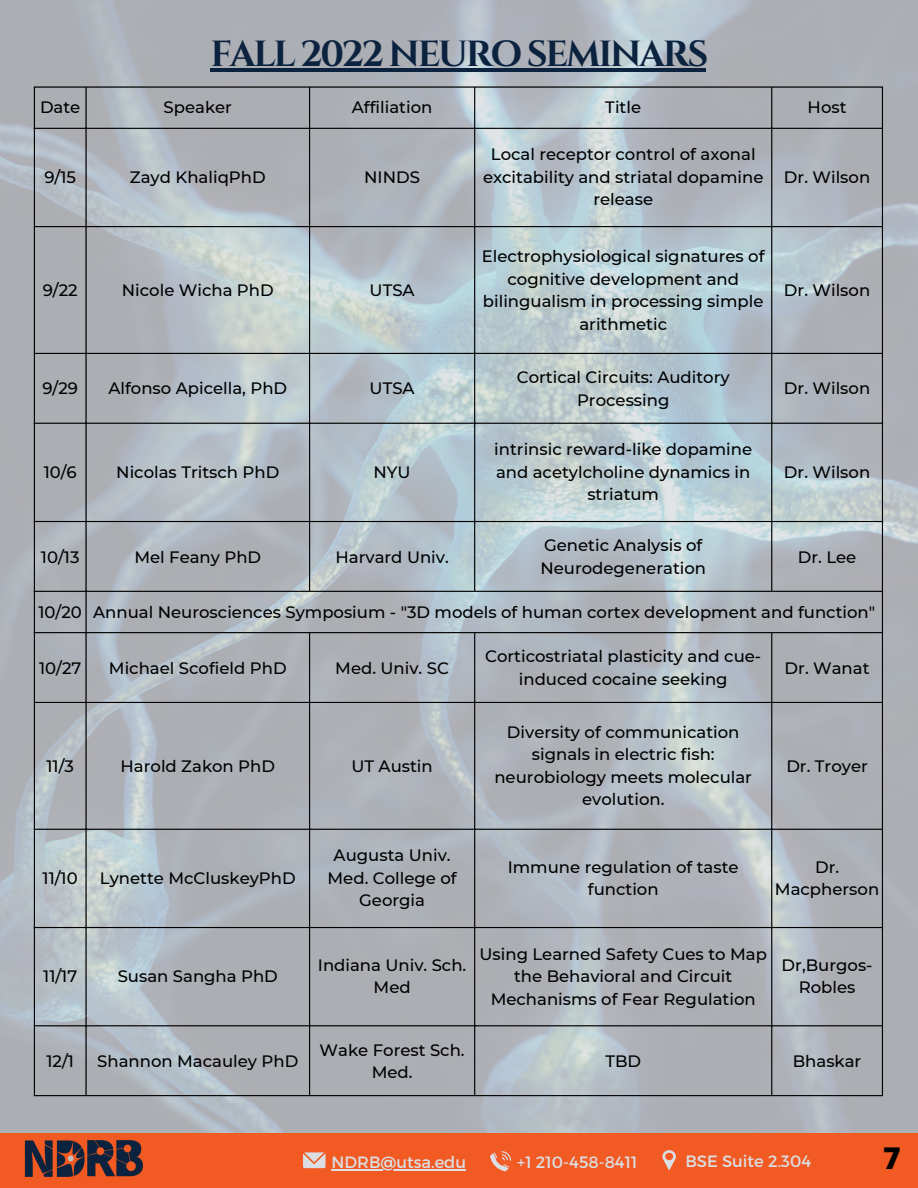
<style>
.page{position:relative;width:918px;height:1188px;background:#fff}
.page>*{position:absolute;margin:0;border:0;box-sizing:border-box;transform-origin:0 0}
.t1{font:700 36.3px "Cinzel";letter-spacing:-.065em;color:#0c2340}
.t2{font:800 30px "Open Sans";color:#000}
.t3{font:500 16.5px/22.5px "Montserrat";color:#000;text-align:center}
.t4{font:16.35px "Montserrat";color:#dbdee3}
</style>
<div class="page">
<img style="left:0;top:0;width:918px;height:1133px">
<hr style="left:211px;top:69px;width:495px;height:3px;background:#0c2340">
<hr style="left:34px;top:88px;width:1px;height:1007px;background:#000">
<hr style="left:85px;top:88px;width:2px;height:1007px;background:#000">
<hr style="left:309px;top:88px;width:1px;height:503px;background:#000">
<hr style="left:309px;top:633px;width:1px;height:462px;background:#000">
<hr style="left:474px;top:88px;width:1px;height:503px;background:#000">
<hr style="left:474px;top:633px;width:1px;height:462px;background:#000">
<hr style="left:771px;top:88px;width:1px;height:503px;background:#000">
<hr style="left:771px;top:633px;width:1px;height:462px;background:#000">
<hr style="left:882px;top:88px;width:1px;height:1007px;background:#000">
<hr style="left:34px;top:86px;width:849px;height:2px;background:#000">
<hr style="left:34px;top:128px;width:849px;height:1px;background:#000">
<hr style="left:34px;top:226px;width:849px;height:1px;background:#000">
<hr style="left:34px;top:353px;width:849px;height:1px;background:#000">
<hr style="left:34px;top:423px;width:849px;height:1px;background:#000">
<hr style="left:34px;top:521px;width:849px;height:1px;background:#000">
<hr style="left:34px;top:591px;width:849px;height:1px;background:#000">
<hr style="left:34px;top:632px;width:849px;height:1px;background:#000">
<hr style="left:34px;top:702px;width:849px;height:1px;background:#000">
<hr style="left:34px;top:829px;width:849px;height:1px;background:#000">
<hr style="left:34px;top:927px;width:849px;height:1px;background:#000">
<hr style="left:34px;top:1025px;width:849px;height:1px;background:#000">
<hr style="left:34px;top:1095px;width:849px;height:1px;background:#000">
<div style="left:0;top:1133px;width:918px;height:55px;background:#f15a22"></div>
<svg style="left:662px;top:1150px;width:14px;height:20px"></svg>
<svg style="left:303px;top:1152px;width:23px;height:16px"></svg>
<hr style="left:332px;top:1169px;width:134px;height:2px;background:#dbdee3">
<svg style="left:490px;top:1151px;width:21px;height:20px"></svg>
<img style="left:24px;top:1140px;width:120px;height:37px">
<h1 class="t1" style="left:211px;top:31px;width:500px">FALL 2022 NEURO SEMINARS</h1>
<p class="t3" style="left:40px;top:96px;width:42px">Date</p>
<p class="t3" style="left:164px;top:96px;width:70px">Speaker</p>
<p class="t3" style="left:352px;top:96px;width:82px">Affiliation</p>
<p class="t3" style="left:605px;top:96px;width:37px">Title</p>
<p class="t3" style="left:808px;top:96px;width:40px">Host</p>
<p class="t3" style="left:44px;top:166px;width:33px">9/15</p>
<p class="t3" style="left:130px;top:166px;width:137px">Zayd KhaliqPhD</p>
<p class="t3" style="left:364px;top:166px;width:57px">NINDS</p>
<p class="t3" style="left:483px;top:143px;width:282px">Local receptor control of axonal excitability and striatal dopamine release</p>
<p class="t3" style="left:784px;top:166px;width:88px">Dr. Wilson</p>
<p class="t3" style="left:43px;top:279px;width:36px">9/22</p>
<p class="t3" style="left:122px;top:279px;width:153px">Nicole Wicha PhD</p>
<p class="t3" style="left:370px;top:279px;width:47px">UTSA</p>
<p class="t3" style="left:482px;top:245px;width:284px">Electrophysiological signatures of cognitive development and bilingualism in processing simple arithmetic</p>
<p class="t3" style="left:784px;top:279px;width:88px">Dr. Wilson</p>
<p class="t3" style="left:42px;top:377px;width:37px">9/29</p>
<p class="t3" style="left:108px;top:377px;width:180px">Alfonso Apicella, PhD</p>
<p class="t3" style="left:370px;top:377px;width:47px">UTSA</p>
<p class="t3" style="left:517px;top:366px;width:214px">Cortical Circuits: Auditory<br>Processing</p>
<p class="t3" style="left:784px;top:377px;width:88px">Dr. Wilson</p>
<p class="t3" style="left:44px;top:461px;width:35px">10/6</p>
<p class="t3" style="left:116px;top:461px;width:164px">Nicolas Tritsch PhD</p>
<p class="t3" style="left:374px;top:461px;width:39px">NYU</p>
<p class="t3" style="left:494px;top:438px;width:259px">intrinsic reward-like dopamine and acetylcholine dynamics in striatum</p>
<p class="t3" style="left:784px;top:461px;width:88px">Dr. Wilson</p>
<p class="t3" style="left:41px;top:545px;width:40px">10/13</p>
<p class="t3" style="left:134px;top:545px;width:128px">Mel Feany PhD</p>
<p class="t3" style="left:335px;top:545px;width:115px">Harvard Univ.</p>
<p class="t3" style="left:540px;top:534px;width:167px;text-align:left">Genetic Analysis of<br>Neurodegeneration</p>
<p class="t3" style="left:798px;top:545px;width:60px">Dr. Lee</p>
<p class="t3" style="left:39px;top:601px;width:45px">10/20</p>
<p class="t3" style="left:93px;top:601px;width:784px">Annual Neurosciences Symposium - "3D models of human cortex development and function"</p>
<p class="t3" style="left:39px;top:657px;width:44px">10/27</p>
<p class="t3" style="left:109px;top:657px;width:179px">Michael Scofield PhD</p>
<p class="t3" style="left:335px;top:657px;width:115px">Med. Univ. SC</p>
<p class="t3" style="left:485px;top:645px;width:278px">Corticostriatal plasticity and cue&shy;induced cocaine seeking</p>
<p class="t3" style="left:785px;top:657px;width:86px">Dr. Wanat</p>
<p class="t3" style="left:47px;top:754px;width:29px">11/3</p>
<p class="t3" style="left:121px;top:754px;width:156px">Harold Zakon PhD</p>
<p class="t3" style="left:351px;top:754px;width:83px">UT Austin</p>
<p class="t3" style="left:494px;top:721px;width:259px">Diversity of communication signals in electric fish: neurobiology meets molecular evolution.</p>
<p class="t3" style="left:786px;top:754px;width:83px">Dr. Troyer</p>
<p class="t3" style="left:43px;top:867px;width:37px">11/10</p>
<p class="t3" style="left:100px;top:867px;width:197px">Lynette McCluskeyPhD</p>
<p class="t3" style="left:328px;top:844px;width:131px">Augusta Univ.<br>Med. College of<br>Georgia</p>
<p class="t3" style="left:508px;top:855px;width:232px">Immune regulation of taste function</p>
<p class="t3" style="left:775px;top:855px;width:106px">Dr.<br>Macpherson</p>
<p class="t3" style="left:43px;top:965px;width:35px">11/17</p>
<p class="t3" style="left:118px;top:965px;width:162px">Susan Sangha PhD</p>
<p class="t3" style="left:318px;top:954px;width:150px">Indiana Univ. Sch.<br>Med</p>
<p class="t3" style="left:480px;top:942px;width:289px">Using Learned Safety Cues to Map the Behavioral and Circuit<br>Mechanisms of Fear Regulation</p>
<p class="t3" style="left:782px;top:954px;width:92px">Dr,Burgos-<br>Robles</p>
<p class="t3" style="left:46px;top:1050px;width:29px">12/1</p>
<p class="t3" style="left:97px;top:1050px;width:203px">Shannon Macauley PhD</p>
<p class="t3" style="left:320px;top:1038px;width:147px">Wake Forest Sch.<br>Med.</p>
<p class="t3" style="left:605px;top:1050px;width:37px">TBD</p>
<p class="t3" style="left:793px;top:1050px;width:70px">Bhaskar</p>
<p class="t4" style="left:332px;top:1152px;width:136px">NDRB@utsa.edu</p>
<p class="t4" style="left:517px;top:1151px;width:122px">+1 210-458-8411</p>
<p class="t4" style="left:685px;top:1151px;width:127px">BSE Suite 2.304</p>
<p class="t2" style="left:883px;top:1137px;width:19px">7</p>
</div>
